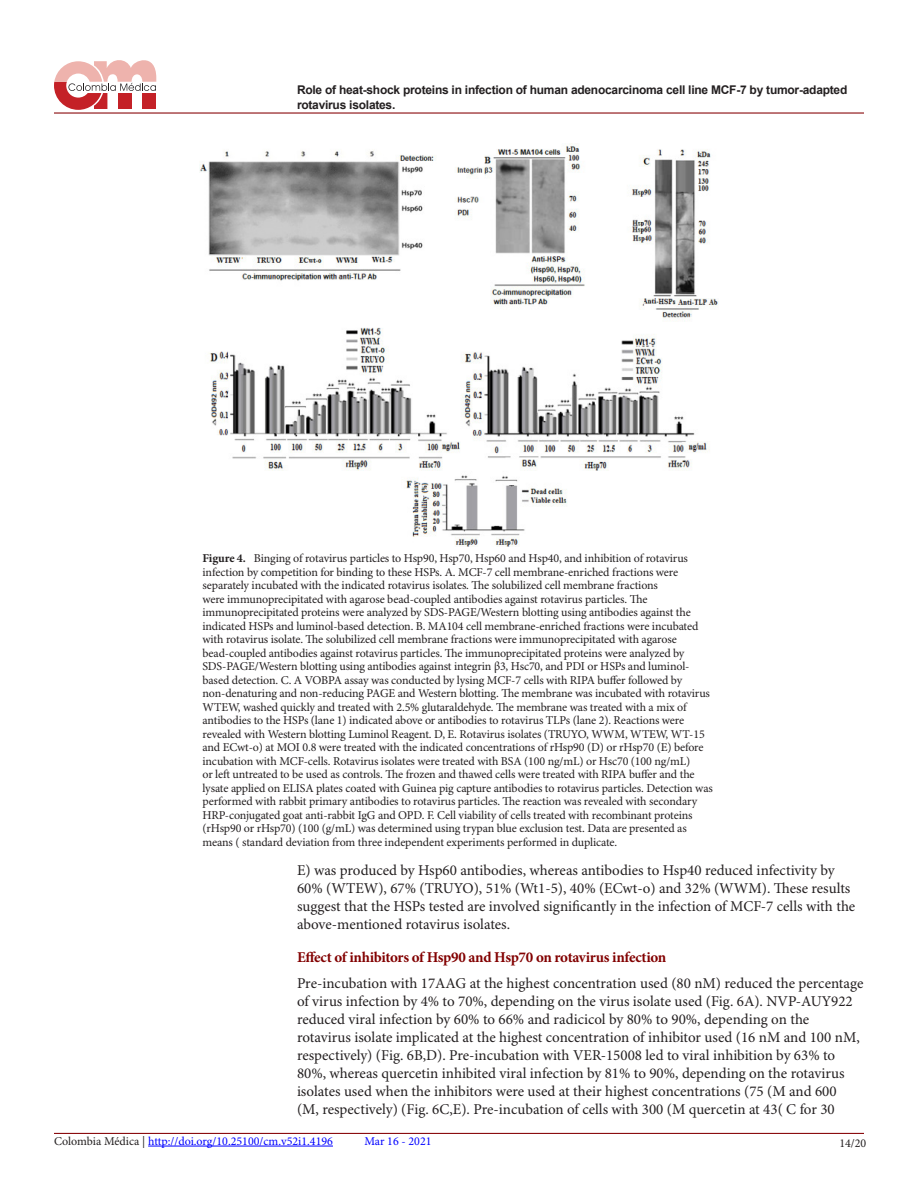
<style>
.page{position:relative;width:918px;height:1188px;background:#fff}
.page>*{position:absolute;margin:0;border:0;box-sizing:border-box;transform-origin:0 0}
.t1{font:15px/18px "Minion Pro";color:#231f20}
.t2{font:700 15px "Minion Pro";letter-spacing:-.02em;color:#820000}
.t3{font:12px/13.5px "Minion Pro";letter-spacing:-.01em;color:#231f20}
.t4{font:700 12px/15px "Arial";letter-spacing:-.02em;color:#231f20}
.t5{font:12px "Minion Pro";color:#00f}
.s1{font-weight:700}
.s2{color:#231f20}
</style>
<div class="page">
<hr style="left:54px;top:112px;width:810px;height:2px;background:#8b0d10">
<hr style="left:54px;top:1133px;width:810px;height:1px;background:#8b0d10">
<hr style="left:148px;top:1146px;width:185px;height:1px;background:#00f">
<svg style="left:54px;top:60px;width:102px;height:50px"></svg>
<img style="left:200px;top:144px;width:518px;height:402px">
<p class="t4" style="left:297px;top:82px;width:552px">Role of heat-shock proteins in infection of human adenocarcinoma cell line MCF-7 by tumor-adapted rotavirus isolates.</p>
<p class="t3" style="left:202px;top:552px;width:512px"><span class="s1">Figure 4.</span> Binging of rotavirus particles to Hsp90, Hsp70, Hsp60 and Hsp40, and inhibition of rotavirus infection by competition for binding to these HSPs. A. MCF-7 cell membrane-enriched fractions were separately incubated with the indicated rotavirus isolates. The solubilized cell membrane fractions<br>were immunoprecipitated with agarose bead-coupled antibodies against rotavirus particles. The immunoprecipitated proteins were analyzed by SDS-PAGE/Western blotting using antibodies against the indicated HSPs and luminol-based detection. B. MA104 cell membrane-enriched fractions were incubated with rotavirus isolate. The solubilized cell membrane fractions were immunoprecipitated with agarose bead-coupled antibodies against rotavirus particles. The immunoprecipitated proteins were analyzed by SDS-PAGE/Western blotting using antibodies against integrin β3, Hsc70, and PDI or HSPs and luminol&shy;based detection. C. A VOBPA assay was conducted by lysing MCF-7 cells with RIPA buffer followed by non-denaturing and non-reducing PAGE and Western blotting. The membrane was incubated with rotavirus WTEW, washed quickly and treated with 2.5% glutaraldehyde. The membrane was treated with a mix of antibodies to the HSPs (lane 1) indicated above or antibodies to rotavirus TLPs (lane 2). Reactions were revealed with Western blotting Luminol Reagent. D, E. Rotavirus isolates (TRUYO, WWM, WTEW, WT-15 and ECwt-o) at MOI 0.8 were treated with the indicated concentrations of rHsp90 (D) or rHsp70 (E) before incubation with MCF-cells. Rotavirus isolates were treated with BSA (100 ng/mL) or Hsc70 (100 ng/mL)<br>or left untreated to be used as controls. The frozen and thawed cells were treated with RIPA buffer and the lysate applied on ELISA plates coated with Guinea pig capture antibodies to rotavirus particles. Detection was performed with rabbit primary antibodies to rotavirus particles. The reaction was revealed with secondary HRP-conjugated goat anti-rabbit IgG and OPD. F. Cell viability of cells treated with recombinant proteins (rHsp90 or rHsp70) (100 (g/mL) was determined using trypan blue exclusion test. Data are presented as means ( standard deviation from three independent experiments performed in duplicate.</p>
<p class="t1" style="left:297px;top:862px;width:560px">E) was produced by Hsp60 antibodies, whereas antibodies to Hsp40 reduced infectivity by 60% (WTEW), 67% (TRUYO), 51% (Wt1-5), 40% (ECwt-o) and 32% (WWM). These results suggest that the HSPs tested are involved significantly in the infection of MCF-7 cells with the above-mentioned rotavirus isolates.</p>
<p class="t2" style="left:297px;top:947px;width:371px">Effect of inhibitors of Hsp90 and Hsp70 on rotavirus infection</p>
<p class="t1" style="left:297px;top:975px;width:568px">Pre-incubation with 17AAG at the highest concentration used (80 nM) reduced the percentage of virus infection by 4% to 70%, depending on the virus isolate used (Fig. 6A). NVP-AUY922 reduced viral infection by 60% to 66% and radicicol by 80% to 90%, depending on the rotavirus isolate implicated at the highest concentration of inhibitor used (16 nM and 100 nM, respectively) (Fig. 6B,D). Pre-incubation with VER-15008 led to viral inhibition by 63% to 80%, whereas quercetin inhibited viral infection by 81% to 90%, depending on the rotavirus isolates used when the inhibitors were used at their highest concentrations (75 (M and 600<br>(M, respectively) (Fig. 6C,E). Pre-incubation of cells with 300 (M quercetin at 43( C for 30</p>
<p class="t5" style="left:54px;top:1134px;width:280px"><span class="s2">Colombia Médica |</span> http://doi.org/10.25100/cm.v52i1.4196</p>
<p class="t5" style="left:364px;top:1134px;width:69px">Mar 16 - 2021</p>
<p class="t3" style="left:840px;top:1137px;width:28px">14/20</p>
</div>
